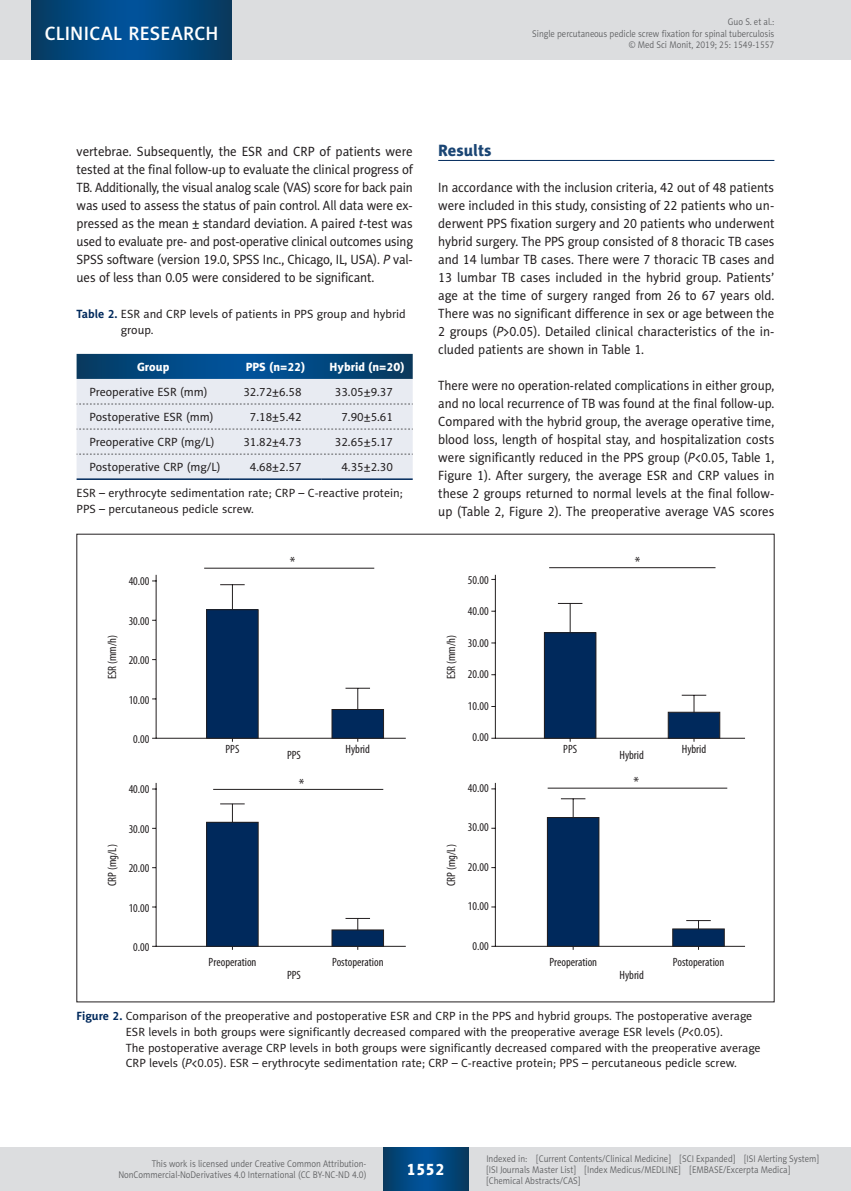
<style>
.page{position:relative;width:851px;height:1191px;background:#fff}
.page>*{position:absolute;margin:0;border:0;box-sizing:border-box;transform-origin:0 0}
.t1{font:19.5px "Naomi Sans EFN Medium";letter-spacing:.015em;color:#fff}
.MSM_Headline_1{font:16.5px "Naomi Sans EFN Heavy";color:#1a4574}
.t2{font:16.5px "Naomi Sans EFN Heavy";color:#fff}
.t3{font:condensed 15px "Myriad Pro";color:#231f20}
.MSM_Body{font:13.5px/18px "Naomi Sans EFN";color:#231f20;text-align:justify;scale:.94 1}
.MSM_Body-2{font:13.5px/18px "Naomi Sans EFN";color:#231f20;text-align:justify;scale:.96 1}
.MSM_Rycina_tytul{font:12px/15.8px "Naomi Sans EFN";color:#231f20}
.t4{font:condensed 12px "Myriad Pro";color:#231f20}
.MSM_Tabela_zawartosc{font:12px "Naomi Sans EFN";color:#231f20}
.MSM_Table_podpis_dol{font:12px/15.8px "Naomi Sans EFN";color:#231f20}
.MSM_Tabela_tytul{font:12px/15.8px "Naomi Sans EFN";color:#231f20}
.MSM_Tabela_Head{font:12px "Naomi Sans EFN Heavy";color:#fff}
.t5{font:9.75px/11.2px "Naomi Sans EFN Light";color:#57585a;text-align:right;scale:.9 1}
.s1{font-style:italic}
.s2{font-weight:700;color:#00295c}
</style>
<div class="page">
<hr style="left:152px;top:738px;width:254px;height:1px;background:#231f20">
<hr style="left:156px;top:575px;width:1px;height:163px;background:#231f20">
<svg style="left:220px;top:584px;width:25px;height:1px"></svg>
<hr style="left:232px;top:584px;width:1px;height:157px;background:#231f20">
<svg style="left:206px;top:609px;width:165px;height:133px"></svg>
<div style="left:331px;top:709px;width:53px;height:29px;background:#00295c;border:1px solid #231f20"></div>
<hr style="left:204px;top:568px;width:170px;height:1px;background:#231f20">
<hr style="left:491px;top:738px;width:254px;height:1px;background:#231f20">
<hr style="left:495px;top:575px;width:1px;height:163px;background:#231f20">
<svg style="left:558px;top:603px;width:24px;height:1px"></svg>
<hr style="left:569px;top:603px;width:1px;height:138px;background:#231f20">
<svg style="left:543px;top:632px;width:164px;height:110px"></svg>
<div style="left:667px;top:712px;width:53px;height:26px;background:#00295c;border:1px solid #231f20"></div>
<hr style="left:549px;top:567px;width:166px;height:1px;background:#231f20">
<hr style="left:152px;top:946px;width:254px;height:1px;background:#231f20">
<hr style="left:156px;top:783px;width:1px;height:163px;background:#231f20">
<svg style="left:220px;top:803px;width:25px;height:1px"></svg>
<hr style="left:232px;top:804px;width:1px;height:145px;background:#231f20">
<svg style="left:206px;top:821px;width:164px;height:129px"></svg>
<div style="left:331px;top:929px;width:53px;height:17px;background:#00295c;border:1px solid #231f20"></div>
<hr style="left:213px;top:789px;width:170px;height:1px;background:#231f20">
<hr style="left:491px;top:946px;width:254px;height:1px;background:#231f20">
<hr style="left:495px;top:783px;width:1px;height:163px;background:#231f20">
<svg style="left:561px;top:798px;width:24px;height:1px"></svg>
<hr style="left:572px;top:798px;width:1px;height:151px;background:#231f20">
<svg style="left:546px;top:816px;width:165px;height:134px"></svg>
<div style="left:672px;top:928px;width:52px;height:18px;background:#00295c;border:1px solid #231f20"></div>
<hr style="left:547px;top:787px;width:180px;height:1px;background:#231f20">
<svg style="left:77px;top:354px;width:336px;height:125px;background:#b8c8d9"></svg>
<hr style="left:77px;top:478px;width:153px;height:2px;background:#00295c">
<hr style="left:230px;top:478px;width:91px;height:2px;background:#00295c">
<hr style="left:321px;top:478px;width:91px;height:2px;background:#00295c">
<hr style="left:438px;top:160px;width:336px;height:1px;background:#00295c">
<div style="left:0;top:1148px;width:850px;height:43px;background:#dcdddf"></div>
<svg style="left:383px;top:1147px;width:85px;height:43px;background:#02477e"></svg>
<div style="left:0;top:0;width:850px;height:60px;background:#dcdddf"></div>
<hr style="left:850px;top:0;width:1px;height:60px;background:#dcdddf">
<svg style="left:32px;top:0;width:200px;height:60px;background:#02477e"></svg>
<h1 class="t1" style="left:45px;top:22px;width:175px">CLINICAL RESEARCH</h1>
<p class="t5" style="left:532px;top:16px;width:270px">Guo S. et al.:<br>Single percutaneous pedicle screw fixation for spinal tuberculosis © Med Sci Monit, 2019; 25: 1549-1557</p>
<p class="MSM_Body-2" style="left:77px;top:142px;width:352px">vertebrae. Subsequently, the ESR and CRP of patients were tested at the final follow-up to evaluate the clinical progress of TB. Additionally, the visual analog scale (VAS) score for back pain was used to assess the status of pain control. All data were ex&shy;pressed as the mean ± standard deviation. A paired <span class="s1">t-</span>test was used to evaluate pre- and post-operative clinical outcomes using SPSS software (version 19.0, SPSS Inc., Chicago, IL, USA). <span class="s1">P</span> val&shy;ues of less than 0.05 were considered to be significant.</p>
<p class="MSM_Headline_1" style="left:438px;top:140px;width:55px">Results</p>
<p class="MSM_Body" style="left:438px;top:178px;width:359px">In accordance with the inclusion criteria, 42 out of 48 patients were included in this study, consisting of 22 patients who un&shy;derwent PPS fixation surgery and 20 patients who underwent hybrid surgery. The PPS group consisted of 8 thoracic TB cases and 14 lumbar TB cases. There were 7 thoracic TB cases and 13 lumbar TB cases included in the hybrid group. Patients’ age at the time of surgery ranged from 26 to 67 years old.<br>There was no significant difference in sex or age between the 2 groups (<span class="s1">P</span>&gt;0.05). Detailed clinical characteristics of the in&shy;cluded patients are shown in Table 1.</p>
<p class="MSM_Body" style="left:438px;top:376px;width:359px">There were no operation-related complications in either group, and no local recurrence of TB was found at the final follow-up.<br>Compared with the hybrid group, the average operative time, blood loss, length of hospital stay, and hospitalization costs were significantly reduced in the PPS group (<span class="s1">P</span>&lt;0.05, Table 1, Figure 1). After surgery, the average ESR and CRP values in these 2 groups returned to normal levels at the final follow&shy;up (Table 2, Figure 2). The preoperative average VAS scores</p>
<p class="MSM_Tabela_tytul" style="left:121px;top:306px;width:286px;text-indent:-44px"><span class="s2">Table 2.</span> ESR and CRP levels of patients in PPS group and hybrid group.</p>
<p class="MSM_Tabela_Head" style="left:137px;top:359px;width:34px">Group</p>
<p class="MSM_Tabela_Head" style="left:246px;top:359px;width:61px">PPS (n=22)</p>
<p class="MSM_Tabela_Head" style="left:329px;top:359px;width:76px">Hybrid (n=20)</p>
<p class="MSM_Tabela_zawartosc" style="left:89px;top:385px;width:120px">Preoperative ESR (mm)</p>
<p class="MSM_Tabela_zawartosc" style="left:243px;top:385px;width:60px">32.72±6.58</p>
<p class="MSM_Tabela_zawartosc" style="left:335px;top:385px;width:60px">33.05±9.37</p>
<p class="MSM_Tabela_zawartosc" style="left:89px;top:410px;width:126px">Postoperative ESR (mm)</p>
<p class="MSM_Tabela_zawartosc" style="left:250px;top:410px;width:53px">7.18±5.42</p>
<p class="MSM_Tabela_zawartosc" style="left:341px;top:410px;width:53px">7.90±5.61</p>
<p class="MSM_Tabela_zawartosc" style="left:89px;top:435px;width:127px">Preoperative CRP (mg/L)</p>
<p class="MSM_Tabela_zawartosc" style="left:243px;top:435px;width:60px">31.82±4.73</p>
<p class="MSM_Tabela_zawartosc" style="left:335px;top:435px;width:60px">32.65±5.17</p>
<p class="MSM_Tabela_zawartosc" style="left:89px;top:460px;width:132px">Postoperative CRP (mg/L)</p>
<p class="MSM_Tabela_zawartosc" style="left:250px;top:460px;width:53px">4.68±2.57</p>
<p class="MSM_Tabela_zawartosc" style="left:341px;top:460px;width:53px">4.35±2.30</p>
<p class="MSM_Table_podpis_dol" style="left:77px;top:485px;width:328px">ESR – erythrocyte sedimentation rate; CRP – C-reactive protein;<br>PPS – percutaneous pedicle screw.</p>
<p class="t4" style="left:105px;top:679px;width:46px;rotate:-90deg">ESR (mm/h)</p>
<p class="t4" style="left:129px;top:575px;width:22px">40.00</p>
<p class="t4" style="left:129px;top:614px;width:22px">30.00</p>
<p class="t4" style="left:129px;top:654px;width:22px">20.00</p>
<p class="t4" style="left:129px;top:693px;width:22px">10.00</p>
<p class="t4" style="left:133px;top:733px;width:18px">0.00</p>
<p class="t4" style="left:105px;top:886px;width:43px;rotate:-90deg">CRP (mg/L)</p>
<p class="t4" style="left:129px;top:783px;width:22px">40.00</p>
<p class="t4" style="left:129px;top:822px;width:22px">30.00</p>
<p class="t4" style="left:129px;top:862px;width:22px">20.00</p>
<p class="t4" style="left:129px;top:901px;width:22px">10.00</p>
<p class="t4" style="left:133px;top:941px;width:18px">0.00</p>
<p class="t3" style="left:290px;top:554px;width:7px">*</p>
<p class="t4" style="left:444px;top:679px;width:46px;rotate:-90deg">ESR (mm/h)</p>
<p class="t4" style="left:468px;top:573px;width:22px">50.00</p>
<p class="t4" style="left:468px;top:605px;width:22px">40.00</p>
<p class="t4" style="left:468px;top:636px;width:22px">30.00</p>
<p class="t4" style="left:468px;top:668px;width:22px">20.00</p>
<p class="t4" style="left:468px;top:699px;width:22px">10.00</p>
<p class="t4" style="left:472px;top:731px;width:18px">0.00</p>
<p class="t3" style="left:634px;top:554px;width:7px">*</p>
<p class="t4" style="left:225px;top:742px;width:15px">PPS</p>
<p class="t4" style="left:345px;top:742px;width:26px">Hybrid</p>
<p class="t4" style="left:563px;top:742px;width:15px">PPS</p>
<p class="t4" style="left:287px;top:748px;width:15px">PPS</p>
<p class="t4" style="left:619px;top:748px;width:26px">Hybrid</p>
<p class="t3" style="left:299px;top:775px;width:7px">*</p>
<p class="t4" style="left:209px;top:955px;width:49px">Preoperation</p>
<p class="t4" style="left:332px;top:955px;width:53px">Postoperation</p>
<p class="t4" style="left:444px;top:886px;width:43px;rotate:-90deg">CRP (mg/L)</p>
<p class="t4" style="left:468px;top:781px;width:22px">40.00</p>
<p class="t4" style="left:468px;top:821px;width:22px">30.00</p>
<p class="t4" style="left:468px;top:860px;width:22px">20.00</p>
<p class="t4" style="left:468px;top:900px;width:22px">10.00</p>
<p class="t4" style="left:472px;top:939px;width:18px">0.00</p>
<p class="t3" style="left:633px;top:774px;width:7px">*</p>
<p class="t4" style="left:549px;top:955px;width:49px">Preoperation</p>
<p class="t4" style="left:287px;top:968px;width:15px">PPS</p>
<p class="t4" style="left:619px;top:968px;width:26px">Hybrid</p>
<p class="t4" style="left:681px;top:742px;width:26px">Hybrid</p>
<p class="t4" style="left:672px;top:955px;width:53px">Postoperation</p>
<p class="MSM_Rycina_tytul" style="left:126px;top:1008px;width:636px;text-indent:-49px"><span class="s2">Figure 2.</span> Comparison of the preoperative and postoperative ESR and CRP in the PPS and hybrid groups. The postoperative average ESR levels in both groups were significantly decreased compared with the preoperative average ESR levels (<span class="s1">P</span>&lt;0.05).<br>The postoperative average CRP levels in both groups were significantly decreased compared with the preoperative average CRP levels (<span class="s1">P</span>&lt;0.05). ESR – erythrocyte sedimentation rate; CRP – C-reactive protein; PPS – percutaneous pedicle screw.</p>
<p class="t5" style="left:118px;top:1158px;width:277px">This work is licensed under Creative Common Attribution-<br>NonCommercial-NoDerivatives 4.0 International (CC BY-NC-ND 4.0)</p>
<p class="t2" style="left:406px;top:1159px;width:40px">1552</p>
<p class="t5" style="left:486px;top:1152px;width:371px;text-align:left">Indexed in: [Current Contents/Clinical Medicine] [SCI Expanded] [ISI Alerting System] [ISI Journals Master List] [Index Medicus/MEDLINE] [EMBASE/Excerpta Medica] [Chemical Abstracts/CAS]</p>
</div>
